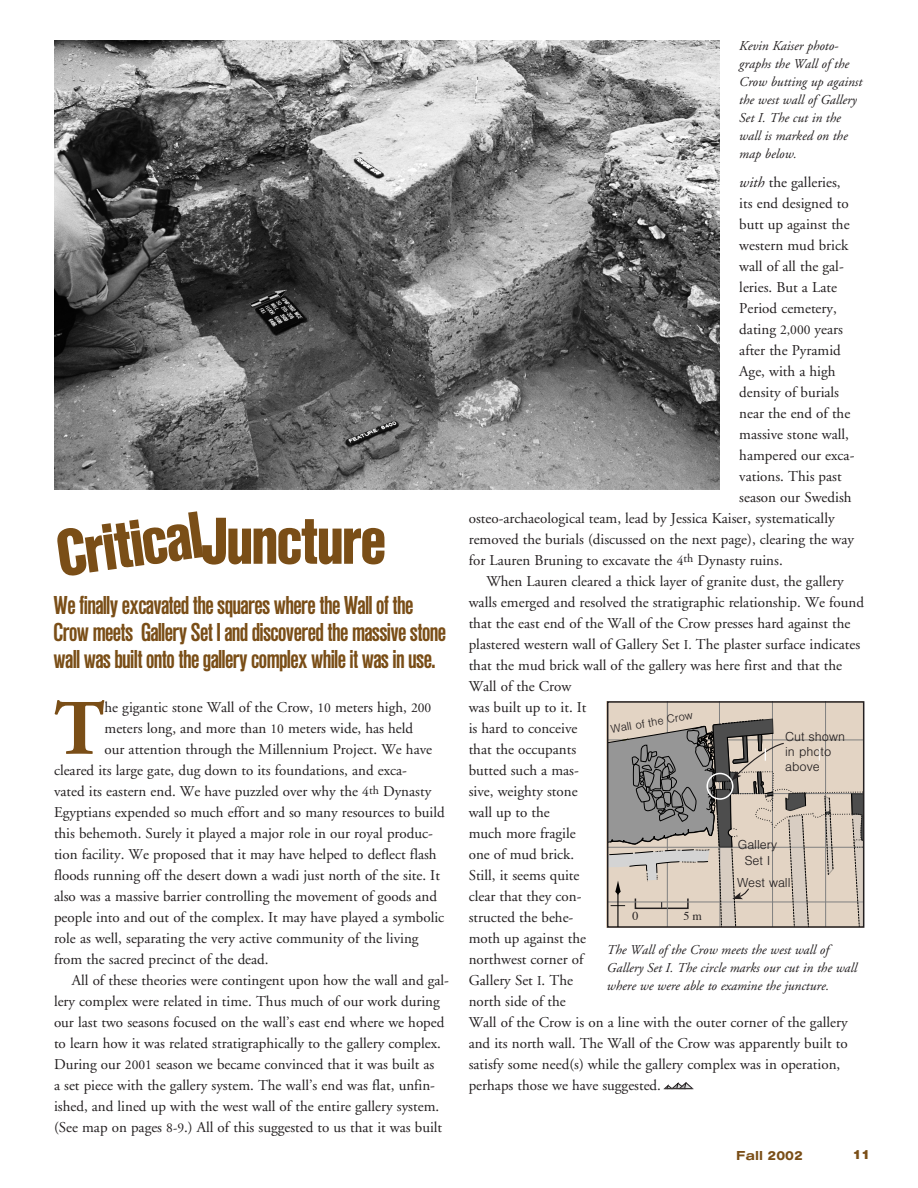
<style>
.page{position:relative;width:918px;height:1188px;background:#fff}
.page>*{position:absolute;margin:0;border:0;box-sizing:border-box;transform-origin:0 0}
.t1{font:700 78.3px "Adobe Garamond";color:#7a4e17}
.t2{font:69px "Nimbus San P Blac Cond";color:#7a4e17}
.t3{font:700 condensed 27px/27px "Nimbus San P";color:#7a4e17}
.t4{font:15px "Adobe Garamond";color:#231f20}
.t5{font:italic 13.5px/18px "Adobe Garamond";color:#231f20}
.t6{font:13.5px/15px "Nimbus San T Ligh";color:#231f20;text-align:center}
.t7{font:13.5px "Nimbus San T Bold Exte";color:#7a4e17}
.t8{font:13.5px "Nimbus San T Blac";color:#7a4e17}
.t9{font:12px "Nimbus San T Ligh";color:#231f20}
.t10{font:12px "Times";color:#231f20}
.s1{font-size:13.5px}
.s2{font-size:12px}
.s3{font-style:italic}
</style>
<div class="page">
<img style="left:54px;top:40px;width:665px;height:449px">
<svg style="left:664px;top:1082px;width:29px;height:7px"></svg>
<svg style="left:608px;top:702px;width:256px;height:225px;background:#bbb2a7"></svg>
<h2 class="t2" style="left:54px;top:524px;width:146px;rotate:-8deg">Critical</h2>
<h2 class="t2" style="left:202px;top:511px;width:185px">Juncture</h2>
<h3 class="t3" style="left:54px;top:591px;width:393px">We finally excavated the squares where the Wall of the<br>Crow meets Gallery Set I and discovered the massive stone wall was built onto the gallery complex while it was in use.</h3>
<h1 class="t1" style="left:54px;top:686px;width:52px">T</h1>
<p class="t4" style="left:105px;top:699px;width:328px">he gigantic stone Wall of the Crow, <span class="s1">10</span> meters high, <span class="s1">200</span></p>
<p class="t4" style="left:105px;top:720px;width:310px">meters long, and more than <span class="s1">10</span> meters wide, has held</p>
<p class="t4" style="left:105px;top:741px;width:329px">our attention through the Millennium Project. We have</p>
<p class="t4" style="left:54px;top:762px;width:355px">cleared its large gate, dug down to its foundations, and exca-</p>
<p class="t4" style="left:54px;top:783px;width:379px">vated its eastern end. We have puzzled over why the <span class="s1">4</span><span class="s2">th</span> Dynasty</p>
<p class="t4" style="left:54px;top:804px;width:392px">Egyptians expended so much effort and so many resources to build</p>
<p class="t4" style="left:54px;top:825px;width:381px">this behemoth. Surely it played a major role in our royal produc-</p>
<p class="t4" style="left:54px;top:846px;width:384px">tion facility. We proposed that it may have helped to deflect flash</p>
<p class="t4" style="left:54px;top:867px;width:387px">floods running off the desert down a wadi just north of the site. It</p>
<p class="t4" style="left:54px;top:888px;width:384px">also was a massive barrier controlling the movement of goods and</p>
<p class="t4" style="left:54px;top:909px;width:392px">people into and out of the complex. It may have played a symbolic</p>
<p class="t4" style="left:54px;top:930px;width:366px">role as well, separating the very active community of the living</p>
<p class="t4" style="left:54px;top:951px;width:216px">from the sacred precinct of the dead.</p>
<p class="t4" style="left:72px;top:972px;width:379px">All of these theories were contingent upon how the wall and gal-</p>
<p class="t4" style="left:54px;top:993px;width:387px">lery complex were related in time. Thus much of our work during</p>
<p class="t4" style="left:54px;top:1014px;width:392px">our last two seasons focused on the wall’s east end where we hoped</p>
<p class="t4" style="left:54px;top:1035px;width:389px">to learn how it was related stratigraphically to the gallery complex.</p>
<p class="t4" style="left:54px;top:1056px;width:382px">During our <span class="s1">2001</span> season we became convinced that it was built as</p>
<p class="t4" style="left:54px;top:1077px;width:383px">a set piece with the gallery system. The wall’s end was flat, unfin-</p>
<p class="t4" style="left:54px;top:1098px;width:387px">ished, and lined up with the west wall of the entire gallery system.</p>
<p class="t4" style="left:54px;top:1119px;width:390px">(See map on pages <span class="s1">8-9</span>.) All of this suggested to us that it was built</p>
<p class="t5" style="left:739px;top:37px;width:124px">Kevin Kaiser photo&shy;graphs the Wall of the<br>Crow butting up against the west wall of Gallery<br>Set I. The cut in the wall is marked on the map below.</p>
<p class="t4" style="left:739px;top:174px;width:103px"><span class="s3">with</span> the galleries,</p>
<p class="t4" style="left:739px;top:195px;width:111px">its end designed to</p>
<p class="t4" style="left:739px;top:216px;width:112px">butt up against the</p>
<p class="t4" style="left:739px;top:237px;width:111px">western mud brick</p>
<p class="t4" style="left:739px;top:258px;width:106px">wall of all the gal-</p>
<p class="t4" style="left:739px;top:279px;width:99px">leries. But a Late</p>
<p class="t4" style="left:739px;top:300px;width:99px">Period cemetery,</p>
<p class="t4" style="left:739px;top:321px;width:105px">dating <span class="s1">2,000</span> years</p>
<p class="t4" style="left:739px;top:342px;width:103px">after the Pyramid</p>
<p class="t4" style="left:739px;top:363px;width:98px">Age, with a high</p>
<p class="t4" style="left:739px;top:384px;width:101px">density of burials</p>
<p class="t4" style="left:739px;top:405px;width:112px">near the end of the</p>
<p class="t4" style="left:739px;top:426px;width:111px">massive stone wall,</p>
<p class="t4" style="left:739px;top:447px;width:117px">hampered our exca-</p>
<p class="t4" style="left:739px;top:468px;width:104px">vations. This past</p>
<p class="t4" style="left:739px;top:489px;width:114px">season our Swedish</p>
<p class="t4" style="left:469px;top:510px;width:367px">osteo-archaeological team, lead by Jessica Kaiser, systematically</p>
<p class="t4" style="left:469px;top:531px;width:387px">removed the burials (discussed on the next page), clearing the way</p>
<p class="t4" style="left:469px;top:552px;width:316px">for Lauren Bruning to excavate the <span class="s1">4</span><sup>th</sup> Dynasty ruins.</p>
<p class="t4" style="left:487px;top:573px;width:359px">When Lauren cleared a thick layer of granite dust, the gallery</p>
<p class="t4" style="left:469px;top:594px;width:397px">walls emerged and resolved the stratigraphic relationship. We found</p>
<p class="t4" style="left:469px;top:615px;width:383px">that the east end of the Wall of the Crow presses hard against the</p>
<p class="t4" style="left:469px;top:636px;width:393px">plastered western wall of Gallery Set <span class="s1">I.</span> The plaster surface indicates</p>
<p class="t4" style="left:469px;top:657px;width:375px">that the mud brick wall of the gallery was here first and that the</p>
<p class="t4" style="left:469px;top:678px;width:104px">Wall of the Crow</p>
<p class="t4" style="left:469px;top:699px;width:119px">was built up to it. It</p>
<p class="t4" style="left:469px;top:720px;width:110px">is hard to conceive</p>
<p class="t4" style="left:469px;top:741px;width:109px">that the occupants</p>
<p class="t4" style="left:469px;top:762px;width:112px">butted such a mas-</p>
<p class="t4" style="left:469px;top:783px;width:110px">sive, weighty stone</p>
<p class="t4" style="left:469px;top:804px;width:83px">wall up to the</p>
<p class="t4" style="left:469px;top:825px;width:109px">much more fragile</p>
<p class="t4" style="left:469px;top:846px;width:107px">one of mud brick.</p>
<p class="t4" style="left:469px;top:867px;width:112px">Still, it seems quite</p>
<p class="t4" style="left:469px;top:888px;width:114px">clear that they con-</p>
<p class="t4" style="left:469px;top:909px;width:106px">structed the behe-</p>
<p class="t4" style="left:469px;top:930px;width:119px">moth up against the</p>
<p class="t4" style="left:469px;top:951px;width:116px">northwest corner of</p>
<p class="t4" style="left:469px;top:972px;width:106px">Gallery Set <span class="s1">I</span>. The</p>
<p class="t4" style="left:469px;top:993px;width:99px">north side of the</p>
<p class="t4" style="left:469px;top:1014px;width:380px">Wall of the Crow is on a line with the outer corner of the gallery</p>
<p class="t4" style="left:469px;top:1035px;width:380px">and its north wall. The Wall of the Crow was apparently built to</p>
<p class="t4" style="left:469px;top:1056px;width:373px">satisfy some need(s) while the gallery complex was in operation,</p>
<p class="t4" style="left:469px;top:1077px;width:194px">perhaps those we have suggested.</p>
<p class="t9" style="left:610px;top:723px;width:85px;rotate:-10deg">Wall of the Crow</p>
<p class="t6" style="left:785px;top:729px;width:61px;text-align:left">Cut shown in photo above</p>
<p class="t6" style="left:738px;top:837px;width:41px;line-height:16.2px">Gallery<br>Set I</p>
<p class="t6" style="left:737px;top:875px;width:55px">West wall</p>
<p class="t10" style="left:632px;top:909px;width:8px">0</p>
<p class="t10" style="left:683px;top:909px;width:20px">5 m</p>
<p class="t5" style="left:607px;top:941px;width:252px">The Wall of the Crow meets the west wall of<br>Gallery Set I. The circle marks our cut in the wall where we were able to examine the juncture.</p>
<p class="t7" style="left:736px;top:1148px;width:68px">Fall 2002</p>
<p class="t8" style="left:852px;top:1147px;width:19px">11</p>
</div>
